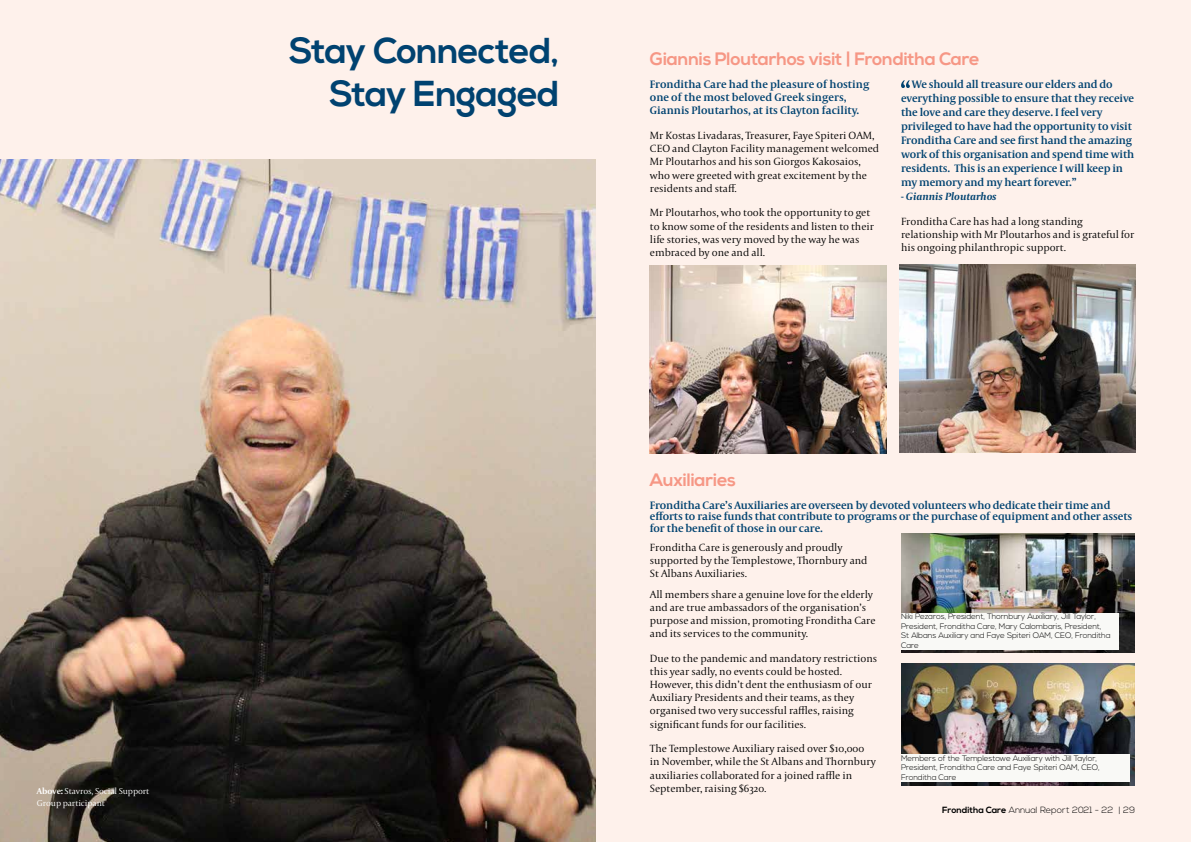
<style>
.page{position:relative;width:1191px;height:842px;background:#fef1eb}
.page>*{position:absolute;margin:0;border:0;box-sizing:border-box;transform-origin:0 0}
.t1{font:700 36px/43.2px "Nexa";letter-spacing:-.015em;color:#004270;text-align:right}
.t2{font:700 18px "Nexa";letter-spacing:-.01em;color:#f69785}
.t3{font:300 12px "Nexa";color:#000}
.t4{font:300 11px/13.2px "Capitolium 2";color:#000}
.t5{font:600 11px/14px "Capitolium News 2";letter-spacing:-.01em;color:#004270}
.t6{font:italic 700 11px "Capitolium 2";color:#004270}
.t7{font:300 9px/11.5px "Capitolium 2";letter-spacing:-.01em;color:#fff}
.t8{font:300 9px "Nexa";color:#000}
.t9{font:300 8px/9.6px "Nexa";letter-spacing:-.01em;color:#000}
.s1{font-weight:700}
.s2{font-family:"Capitolium News 2";font-weight:600;font-style:normal}
</style>
<div class="page">
<img style="left:0;top:159px;width:595px;height:683px">
<svg style="left:901px;top:80px;width:9px;height:8px"></svg>
<img style="left:650px;top:265px;width:236px;height:189px">
<img style="left:899px;top:264px;width:236px;height:189px">
<img style="left:901px;top:663px;width:234px;height:123px">
<img style="left:901px;top:534px;width:234px;height:118px">
<div style="left:901px;top:755px;width:228px;height:27px;background:#f9f9f6"></div>
<div style="left:901px;top:613px;width:217px;height:37px;background:#f9f9f6"></div>
<p class="t7" style="left:37px;top:785px;width:114px"><span class="s1">Above:</span> Stavros, Social Support<br>Group participant</p>
<h1 class="t1" style="left:289px;top:30px;width:272px">Stay Connected,<br>Stay Engaged</h1>
<h2 class="t2" style="left:650px;top:48px;width:331px">Giannis Ploutarhos visit | Fronditha Care</h2>
<p class="t5" style="left:650px;top:77px;width:221px;line-height:13.2px">Fronditha Care had the pleasure of hosting one of the most beloved Greek singers,<br>Giannis Ploutarhos, at its Clayton facility.</p>
<p class="t4" style="left:650px;top:128px;width:231px">Mr Kostas Livadaras, Treasurer, Faye Spiteri OAM, CEO and Clayton Facility management welcomed Mr Ploutarhos and his son Giorgos Kakosaios, who were greeted with great excitement by the residents and staff.</p>
<p class="t4" style="left:650px;top:206px;width:226px">Mr Ploutarhos, who took the opportunity to get to know some of the residents and listen to their life stories, was very moved by the way he was embraced by one and all.</p>
<p class="t5" style="left:901px;top:77px;width:235px;text-indent:11px">We should all treasure our elders and do everything possible to ensure that they receive the love and care they deserve. I feel very privileged to have had the opportunity to visit Fronditha Care and see first hand the amazing work of this organisation and spend time with residents. This is an experience I will keep in my memory and my heart forever.”</p>
<p class="t6" style="left:901px;top:189px;width:97px"><span class="s2">-</span> Giannis Ploutarhos</p>
<p class="t4" style="left:901px;top:214px;width:235px">Fronditha Care has had a long standing relationship with Mr Ploutarhos and is grateful for his ongoing philanthropic support.</p>
<h2 class="t2" style="left:650px;top:469px;width:88px">Auxiliaries</h2>
<p class="t5" style="left:650px;top:499px;width:484px;line-height:11.5px">Fronditha Care’s Auxiliaries are overseen by devoted volunteers who dedicate their time and efforts to raise funds that contribute to programs or the purchase of equipment and other assets for the benefit of those in our care.</p>
<p class="t4" style="left:650px;top:540px;width:219px">Fronditha Care is generously and proudly supported by the Templestowe, Thornbury and<br>St Albans Auxiliaries.</p>
<p class="t4" style="left:650px;top:587px;width:227px">All members share a genuine love for the elderly and are true ambassadors of the organisation’s purpose and mission, promoting Fronditha Care and its services to the community.</p>
<p class="t4" style="left:650px;top:651px;width:229px">Due to the pandemic and mandatory restrictions this year sadly, no events could be hosted.<br>However, this didn’t dent the enthusiasm of our Auxiliary Presidents and their teams, as they organised two very successful raffles, raising significant funds for our facilities.</p>
<p class="t4" style="left:650px;top:742px;width:227px">The Templestowe Auxiliary raised over $10,000 in November, while the St Albans and Thornbury auxiliaries collaborated for a joined raffle in September, raising $6320.</p>
<p class="t9" style="left:901px;top:612px;width:211px">Niki Pezaros, President, Thornbury Auxiliary, Jill Taylor, President, Fronditha Care, Mary Calombaris, President, St Albans Auxiliary and Faye Spiteri OAM, CEO, Fronditha Care</p>
<p class="t9" style="left:901px;top:753px;width:200px">Members of the Templestowe Auxiliary with Jill Taylor,<br>President, Fronditha Care and Faye Spiteri OAM, CEO,<br>Fronditha Care</p>
<p class="t3" style="left:897px;top:804px;width:259px"><span class="s1">Fronditha Care</span> Annual Report 2021 - 22 | 29</p>
<p class="t8" style="left:942px;top:804px;width:194px"><span class="s1">Fronditha Care</span> Annual Report 2021 - 22 | 29</p>
</div>
